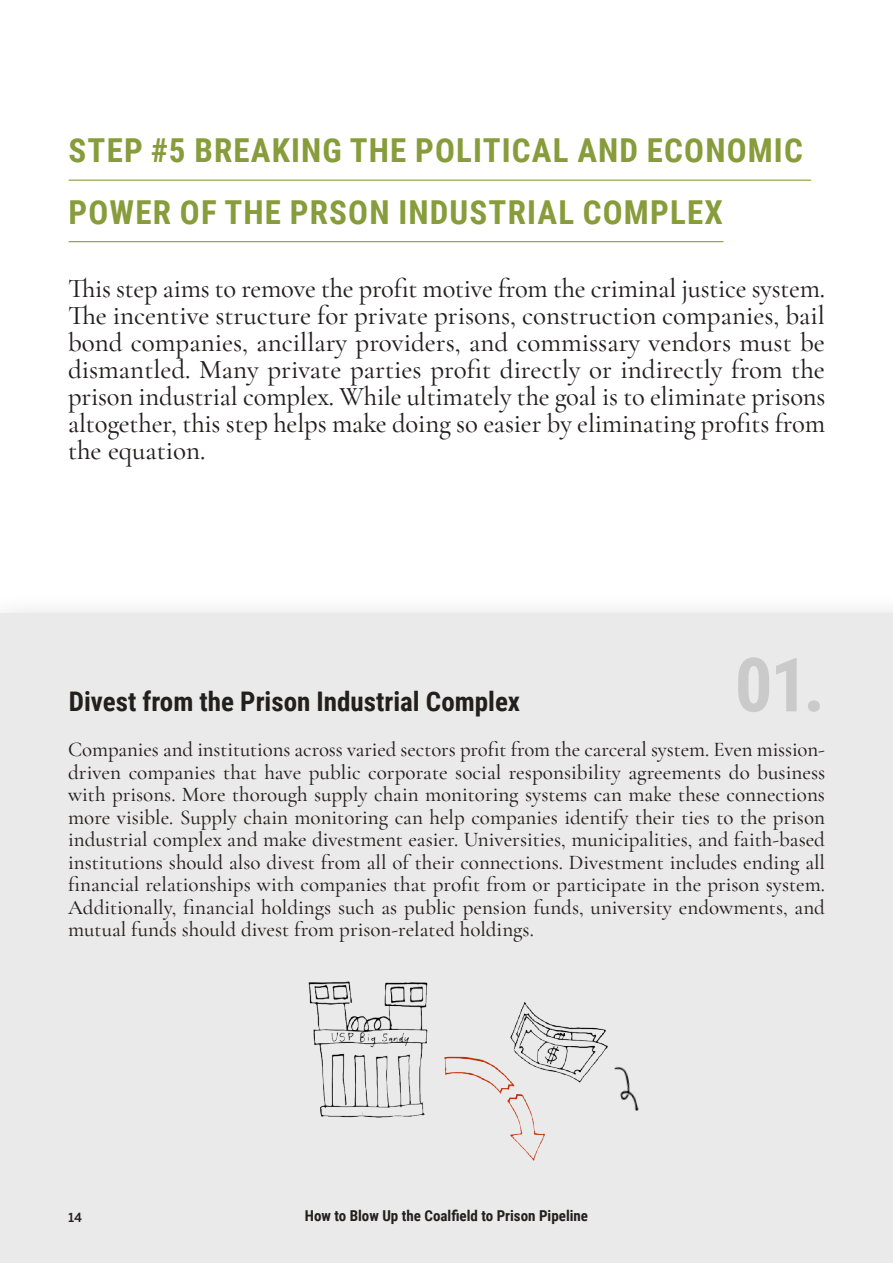
<style>
.page{position:relative;width:893px;height:1263px;background:#fff}
.page>*{position:absolute;margin:0;border:0;box-sizing:border-box;transform-origin:0 0}
.t1{font:700 75px "Roboto Condensed";color:#cbcacb}
.t2{font:700 33px/61.5px "Roboto Condensed";letter-spacing:.035em;color:#879c3b}
.t3{font:500 27px/27px "Cormorant Garamond";letter-spacing:-.005em;color:#241f1f;text-align:justify}
.t4{font:700 27px "Roboto Condensed";color:#241f1f}
.t5{font:500 21px/22.5px "Cormorant Garamond";color:#241f1f;text-align:justify}
.t6{font:700 15px "Roboto Condensed";color:#241f1f}
.t7{font:13.5px "Kyrial Sans Pro";color:#241f1f}
.t8{font:600 13.5px "Kyrial Sans Pro";color:#241f1f}
</style>
<div class="page">
<div style="left:0;top:591px;width:893px;height:672px;background:#fbfbfb"></div>
<div style="left:0;top:614px;width:893px;height:649px;background:#ebeaea"></div>
<hr style="left:69px;top:180px;width:742px;height:1px;background:#879c3b">
<hr style="left:69px;top:241px;width:654px;height:1px;background:#879c3b">
<img style="left:308px;top:981px;width:298px;height:180px">
<img style="left:585px;top:1045px;width:54px;height:84px">
<h2 class="t2" style="left:69px;top:118px;width:736px">STEP #5 BREAKING THE POLITICAL AND ECONOMIC<br>POWER OF THE PRSON INDUSTRIAL COMPLEX</h2>
<p class="t3" style="left:68px;top:275px;width:759px">This step aims to remove the profit motive from the criminal justice system.<br>The incentive structure for private prisons, construction companies, bail bond companies, ancillary providers, and commissary vendors must be dismantled. Many private parties profit directly or indirectly from the prison industrial complex. While ultimately the goal is to eliminate prisons altogether, this step helps make doing so easier by eliminating profits from the equation.</p>
<p class="t4" style="left:69px;top:683px;width:453px">Divest from the Prison Industrial Complex</p>
<h1 class="t1" style="left:735px;top:632px;width:92px">01.</h1>
<p class="t5" style="left:68px;top:738px;width:758px">Companies and institutions across varied sectors profit from the carceral system. Even mission&shy;driven companies that have public corporate social responsibility agreements do business with prisons. More thorough supply chain monitoring systems can make these connections more visible. Supply chain monitoring can help companies identify their ties to the prison industrial complex and make divestment easier. Universities, municipalities, and faith-based institutions should also divest from all of their connections. Divestment includes ending all financial relationships with companies that profit from or participate in the prison system.<br>Additionally, financial holdings such as public pension funds, university endowments, and mutual funds should divest from prison-related holdings.</p>
<p class="t6" style="left:305px;top:1205px;width:285px">How to Blow Up the Coalfield to Prison Pipeline</p>
<p class="t8" style="left:68px;top:1208px;width:16px">14</p>
<p class="t7" style="left:357px;top:1208px;width:181px">PUT YOUR BOOK TITLE HERE</p>
</div>
